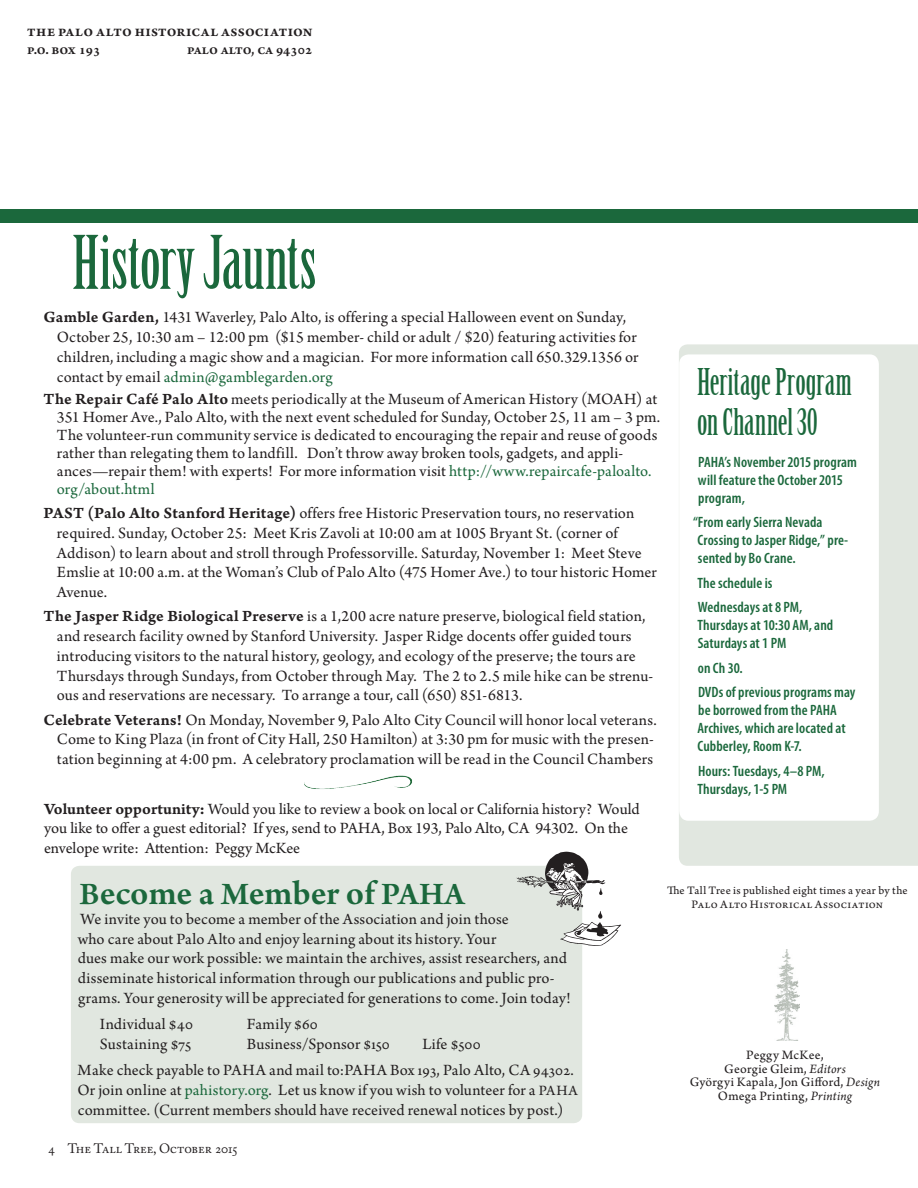
<style>
.page{position:relative;width:918px;height:1188px;background:#fff}
.page>*{position:absolute;margin:0;border:0;box-sizing:border-box;transform-origin:0 0}
.t1{font:72px "Birch Std";letter-spacing:-.005em;color:#1b683c}
.t2{font:36px/39.3px "Birch Std";color:#1b683c}
.t3{font:600 36px "Arno Pro";letter-spacing:-.005em;color:#1b683c}
.t4{font:16.5px/19.8px "Arno Pro";letter-spacing:.005em;color:#231f20}
.t5{font:600 16.5px "Arno Pro";letter-spacing:.015em;color:#231f20}
.t6{font:16.5px "Arno Pro";letter-spacing:.025em;color:#231f20}
.t7{font:600 condensed 15px/18px "Myriad Pro";letter-spacing:.005em;color:#1b683c}
.t8{font:600 15px "Arno Pro";color:#231f20}
.t9{font:13.5px/13.5px "Arno Pro Sm Text";letter-spacing:.02em;color:#231f20;text-align:center}
.t10{font:13.5px "Adobe Caslon Pro";color:#231f20}
.t11{font:12px/14.4px "Arno Pro Sm Text";letter-spacing:.02em;color:#231f20;text-align:center}
.s1{font-family:"Arno Pro Smbd Caption"}
.s2{color:#1b683c}
.s3{font-size:33px}
.s4{font-size:15px}
.s5{font-family:"Arno Pro";font-style:italic}
</style>
<div class="page">
<div style="left:679px;top:344px;width:239px;height:522px;background:#e1e7e0"></div>
<div style="left:71px;top:866px;width:511px;height:257px;background:#e1e7e0;border-radius:9px"></div>
<div style="left:0;top:209px;width:918px;height:14px;background:#1b683c"></div>
<div style="left:679px;top:354px;width:200px;height:467px;background:#fff;border-radius:9px"></div>
<img style="left:304px;top:775px;width:108px;height:14px">
<img style="left:775px;top:949px;width:24px;height:92px">
<svg style="left:517px;top:852px;width:104px;height:94px"></svg>
<p class="t5" style="left:27px;top:22px;width:287px">The palo alto historical association</p>
<p class="t8" style="left:27px;top:41px;width:75px">P.O. Box 193</p>
<p class="t8" style="left:187px;top:41px;width:127px">Palo Alto, CA 94302</p>
<h1 class="t1" style="left:72px;top:222px;width:246px">History Jaunts</h1>
<p class="t4" style="left:57px;top:308px;width:583px;text-indent:-14px"><span class="s1">Gamble Garden,</span> 1431 Waverley, Palo Alto, is offering a special Halloween event on Sunday, October 25, 10:30 am – 12:00 pm ($15 member- child or adult / $20) featuring activities for children, including a magic show and a magician. For more information call 650.329.1356 or contact by email <span class="s2">admin@gamblegarden.org</span></p>
<p class="t4" style="left:57px;top:391px;width:605px;line-height:18px;text-indent:-14px"><span class="s1">The Repair Café Palo Alto</span> meets periodically at the Museum of American History (MOAH) at 351 Homer Ave., Palo Alto, with the next event scheduled for Sunday, October 25, 11 am – 3 pm.<br>The volunteer-run community service is dedicated to encouraging the repair and reuse of goods rather than relegating them to landfill. Don’t throw away broken tools, gadgets, and appli&shy;ances—repair them! with experts! For more information visit <span class="s2">http://www.repaircafe-paloalto. org/about.html</span></p>
<p class="t4" style="left:57px;top:504px;width:602px;text-indent:-14px"><span class="s1">PAST (Palo Alto Stanford Heritage)</span> offers free Historic Preservation tours, no reservation required. Sunday, October 25: Meet Kris Zavoli at 10:00 am at 1005 Bryant St. (corner of Addison) to learn about and stroll through Professorville. Saturday, November 1: Meet Steve Emslie at 10:00 a.m. at the Woman’s Club of Palo Alto (475 Homer Ave.) to tour historic Homer Avenue.</p>
<p class="t4" style="left:57px;top:607px;width:598px;text-indent:-14px"><span class="s1">The Jasper Ridge Biological Preserve</span> is a 1,200 acre nature preserve, biological field station, and research facility owned by Stanford University. Jasper Ridge docents offer guided tours introducing visitors to the natural history, geology, and ecology of the preserve; the tours are Thursdays through Sundays, from October through May. The 2 to 2.5 mile hike can be strenu&shy;ous and reservations are necessary. To arrange a tour, call (650) 851-6813.</p>
<p class="t4" style="left:57px;top:711px;width:601px;text-indent:-14px"><span class="s1">Celebrate Veterans!</span> On Monday, November 9, Palo Alto City Council will honor local veterans.<br>Come to King Plaza (in front of City Hall, 250 Hamilton) at 3:30 pm for music with the presen&shy;tation beginning at 4:00 pm. A celebratory proclamation will be read in the Council Chambers</p>
<p class="t4" style="left:44px;top:800px;width:597px"><span class="s1">Volunteer opportunity:</span> Would you like to review a book on local or California history? Would you like to offer a guest editorial? If yes, send to PAHA, Box 193, Palo Alto, CA 94302. On the envelope write: Attention: Peggy McKee</p>
<h2 class="t2" style="left:697px;top:364px;width:156px">Heritage Program on Channel 30</h2>
<p class="t7" style="left:698px;top:453px;width:161px">PAHA’s November 2015 program will feature the October 2015 program,</p>
<p class="t7" style="left:698px;top:513px;width:152px;text-indent:-5px">“From early Sierra Nevada<br>Crossing to Jasper Ridge,” pre&shy;sented by Bo Crane.</p>
<p class="t7" style="left:697px;top:570px;width:107px;line-height:24.5px">The schedule is<br>Wednesdays at 8 PM,</p>
<p class="t7" style="left:697px;top:616px;width:137px">Thursdays at 10:30 AM, and<br>Saturdays at 1 PM</p>
<p class="t7" style="left:698px;top:655px;width:159px;line-height:24.5px">on Ch 30.<br>DVDs of previous programs may</p>
<p class="t7" style="left:697px;top:701px;width:150px">be borrowed from the PAHA<br>Archives, which are located at<br>Cubberley, Room K-7.</p>
<p class="t7" style="left:697px;top:761px;width:129px">Hours: Tuesdays, 4–8 PM,<br>Thursdays, 1-5 PM</p>
<h2 class="t3" style="left:80px;top:873px;width:387px"><span class="s3">B</span>ecome a <span class="s3">M</span>ember of <span class="s3">PAHA</span></h2>
<p class="t4" style="left:78px;top:910px;width:495px">We invite you to become a member of the Association and join those<br>who care about Palo Alto and enjoy learning about its history. Your<br>dues make our work possible: we maintain the archives, assist researchers, and disseminate historical information through our publications and public pro&shy;grams. Your generosity will be appreciated for generations to come. Join today!</p>
<p class="t4" style="left:100px;top:1015px;width:95px">Individual $40</p>
<p class="t6" style="left:247px;top:1015px;width:73px">Family $60</p>
<p class="t4" style="left:100px;top:1035px;width:93px">Sustaining $75</p>
<p class="t4" style="left:247px;top:1035px;width:145px">Business/Sponsor $150</p>
<p class="t4" style="left:78px;top:1032px;width:498px;line-height:26.2px;text-indent:345px">Life $500<br>Make check payable to PAHA and mail to:PAHA Box 193, Palo Alto, CA 94302.</p>
<p class="t4" style="left:77px;top:1081px;width:502px">Or join online at <span class="s2">pahistory.org</span>. Let us know if you wish to volunteer for a <span class="s4">PAHA </span>committee. (Current members should have received renewal notices by post.)</p>
<p class="t10" style="left:49px;top:1140px;width:190px">4 THE TALL TREE, OCTOBER 2015</p>
<p class="t11" style="left:667px;top:883px;width:242px">The Tall Tree is published eight times a year by the<br>Palo Alto Historical Association</p>
<p class="t9" style="left:690px;top:1049px;width:192px">Peggy McKee,<br>Georgie Gleim, <span class="s5">Editors<br></span>Györgyi Kapala, Jon Gifford, <span class="s5">Design<br></span>Omega Printing, <span class="s5">Printing</span></p>
</div>
